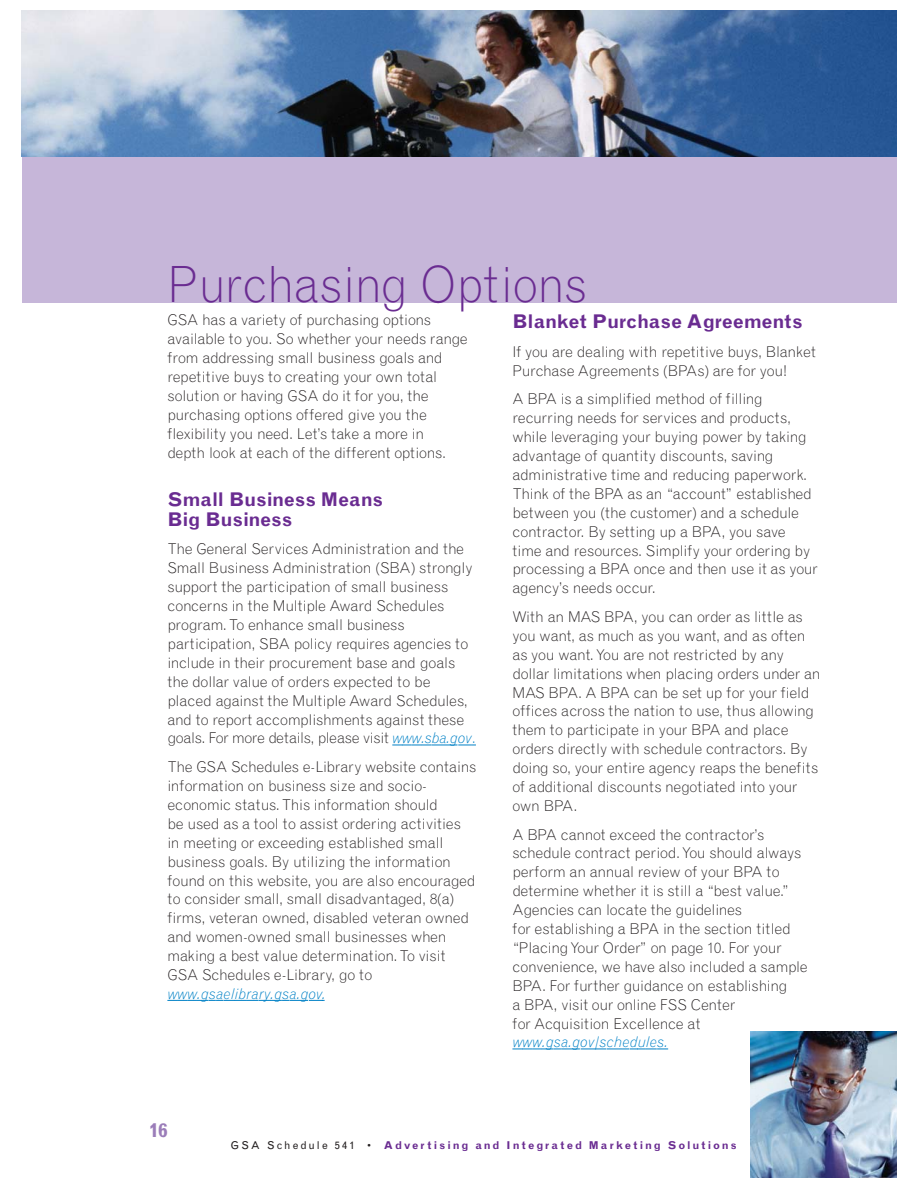
<style>
.page{position:relative;width:918px;height:1188px;background:#fff}
.page>*{position:absolute;margin:0;border:0;box-sizing:border-box;transform-origin:0 0}
.t1{font:300 49.95px "Grotesque";letter-spacing:-.02em;color:#6a2c91;scale:.95 1}
.t2{font:700 18.9px/19.5px "Grotesque";color:#6a2c91}
.t3{font:700 18.9px "Grotesque";color:#9b7db9}
.t4{font:300 14.85px/18.9px "Grotesque";letter-spacing:-.015em;color:#231f20}
.t5{font:italic 300 14.85px "Grotesque";letter-spacing:-.005em;color:#0081c6}
.t6{font:700 10.8px "Grotesque";letter-spacing:.19em;color:#6a2c91}
.s1{font-style:italic;color:#0081c6}
.s2{color:#0081c6}
.s3{font-weight:400;color:#231f20}
.s4{font-weight:300;color:#231f20}
</style>
<div class="page">
<div style="left:22px;top:157px;width:874px;height:145px;background:#c6b6d9"></div>
<img style="left:22px;top:11px;width:874px;height:146px">
<svg style="left:392px;top:745px;width:84px;height:1px"></svg>
<svg style="left:167px;top:1000px;width:158px;height:1px"></svg>
<svg style="left:512px;top:1049px;width:156px;height:1px"></svg>
<img style="left:751px;top:1031px;width:145px;height:146px">
<h1 class="t1" style="left:167px;top:266px;width:443px">Purchasing Options</h1>
<p class="t4" style="left:167px;top:312px;width:302px">GSA has a variety of purchasing options available to you. So whether your needs range from addressing small business goals and repetitive buys to creating your own total solution or having GSA do it for you, the purchasing options offered give you the flexibility you need. Let’s take a more in<br>depth look at each of the different options.</p>
<p class="t2" style="left:167px;top:492px;width:217px">Small Business Means<br>Big Business</p>
<p class="t4" style="left:167px;top:541px;width:310px">The General Services Administration and the Small Business Administration (SBA) strongly support the participation of small business concerns in the Multiple Award Schedules program. To enhance small business participation, SBA policy requires agencies to include in their procurement base and goals the dollar value of orders expected to be placed against the Multiple Award Schedules, and to report accomplishments against these goals. For more details, please visit <span class="s1">www.sba.gov</span><span class="s2">.</span></p>
<p class="t4" style="left:167px;top:759px;width:310px">The GSA Schedules e-Library website contains information on business size and socio&shy;economic status. This information should<br>be used as a tool to assist ordering activities in meeting or exceeding established small business goals. By utilizing the information found on this website, you are also encouraged to consider small, small disadvantaged, 8(a) firms, veteran owned, disabled veteran owned and women-owned small businesses when making a best value determination. To visit GSA Schedules e-Library, go to</p>
<p class="t5" style="left:167px;top:988px;width:160px">www.gsaelibrary.gsa.gov.</p>
<p class="t3" style="left:149px;top:1124px;width:20px">16</p>
<p class="t2" style="left:512px;top:313px;width:292px">Blanket Purchase Agreements</p>
<p class="t4" style="left:512px;top:343px;width:305px">If you are dealing with repetitive buys, Blanket<br>Purchase Agreements (BPAs) are for you!</p>
<p class="t4" style="left:512px;top:391px;width:307px">A BPA is a simplified method of filling recurring needs for services and products, while leveraging your buying power by taking advantage of quantity discounts, saving administrative time and reducing paperwork.<br>Think of the BPA as an “account” established between you (the customer) and a schedule contractor. By setting up a BPA, you save time and resources. Simplify your ordering by processing a BPA once and then use it as your agency’s needs occur.</p>
<p class="t4" style="left:512px;top:609px;width:310px">With an MAS BPA, you can order as little as you want, as much as you want, and as often as you want. You are not restricted by any dollar limitations when placing orders under an MAS BPA. A BPA can be set up for your field offices across the nation to use, thus allowing them to participate in your BPA and place orders directly with schedule contractors. By doing so, your entire agency reaps the benefits of additional discounts negotiated into your own BPA.</p>
<p class="t4" style="left:512px;top:826px;width:297px">A BPA cannot exceed the contractor’s schedule contract period. You should always perform an annual review of your BPA to determine whether it is still a “best value.” Agencies can locate the guidelines<br>for establishing a BPA in the section titled “Placing Your Order” on page 10. For your convenience, we have also included a sample BPA. For further guidance on establishing<br>a BPA, visit our online FSS Center<br>for Acquisition Excellence at</p>
<p class="t5" style="left:512px;top:1037px;width:157px">www.gsa.gov/schedules.</p>
<p class="t6" style="left:231px;top:1141px;width:508px"><span class="s3">GSA Schedule 541</span> <span class="s4">•</span> Advertising and Integrated Marketing Solutions</p>
</div>
